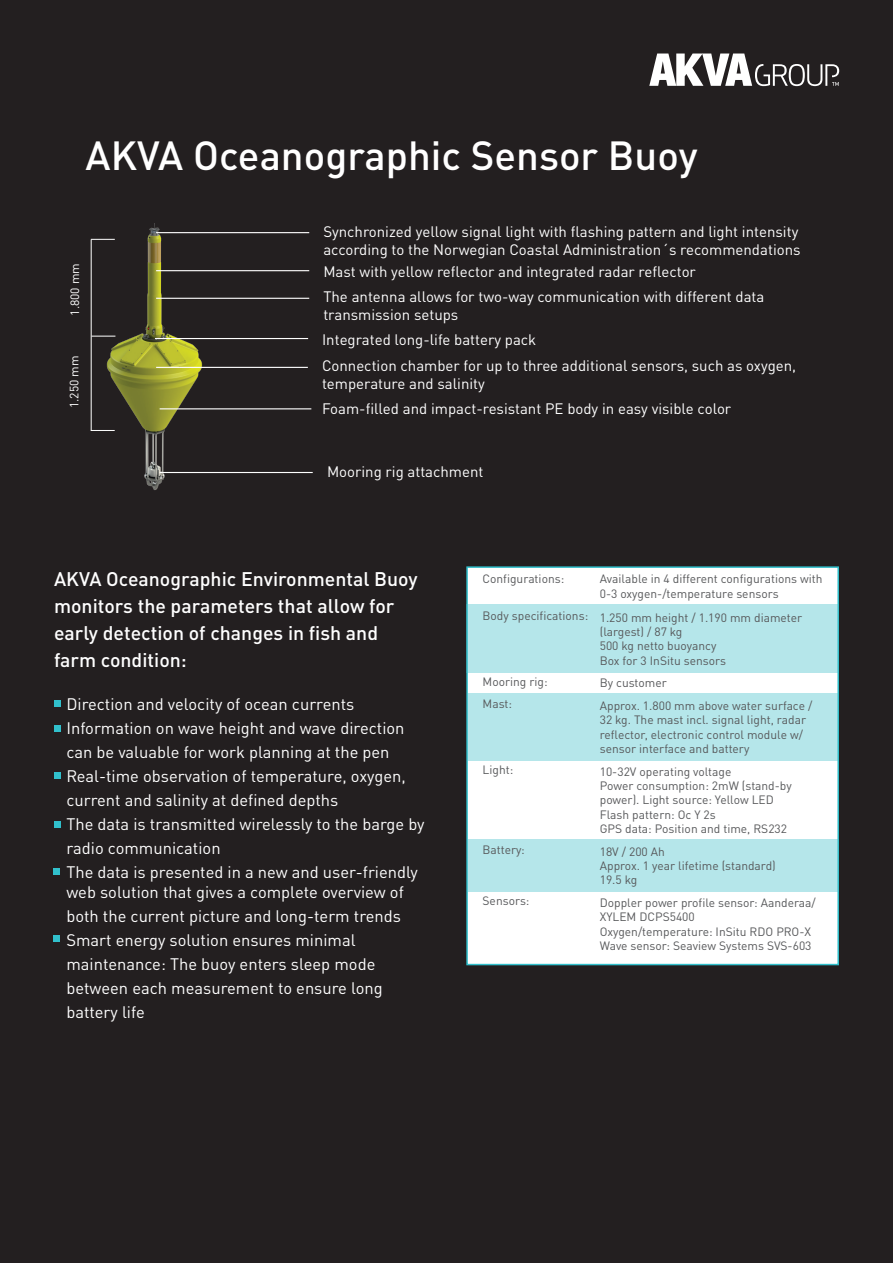
<style>
.page{position:relative;width:893px;height:1263px;background:#fff}
.page>*{position:absolute;margin:0;border:0;box-sizing:border-box;transform-origin:0 0}
.t1{font:500 40.2px "DINOT";color:#fff}
.t2{font:500 19.5px/27px "DINOT";color:#fff}
.t3{font:16.5px/24px "DINOT";color:#fff}
.t4{font:15px/18px "DINOT";color:#fff}
.t5{font:12px/14.4px "DINOT";color:#57585a}
.t6{font:12px "DINOT";color:#fff}
</style>
<div class="page">
<div style="left:0;top:499px;width:893px;height:764px;background:#231f20"></div>
<div style="left:0;top:0;width:893px;height:506px;background:#231f20"></div>
<div style="left:466px;top:566px;width:373px;height:399px;background:#fff;border:2px solid #31c0cc"></div>
<img style="left:98px;top:223px;width:114px;height:267px">
<hr style="left:156px;top:270px;width:153px;height:1px;background:#fff">
<hr style="left:156px;top:298px;width:153px;height:1px;background:#fff">
<hr style="left:155px;top:338px;width:153px;height:1px;background:#fff">
<hr style="left:156px;top:367px;width:152px;height:1px;background:#fff">
<hr style="left:160px;top:408px;width:151px;height:1px;background:#fff">
<hr style="left:160px;top:472px;width:153px;height:1px;background:#fff">
<hr style="left:156px;top:232px;width:153px;height:1px;background:#fff">
<div style="left:466px;top:604px;width:373px;height:69px;background:#b5e6ea"></div>
<div style="left:467px;top:693px;width:371px;height:68px;background:#b5e6ea"></div>
<div style="left:468px;top:839px;width:370px;height:53px;background:#b5e6ea"></div>
<svg style="left:54px;top:700px;width:6px;height:6px"></svg>
<svg style="left:54px;top:726px;width:6px;height:6px"></svg>
<svg style="left:54px;top:772px;width:6px;height:6px"></svg>
<div style="left:54px;top:821px;width:6px;height:7px;background:#31c0cc"></div>
<svg style="left:54px;top:868px;width:6px;height:6px"></svg>
<svg style="left:54px;top:936px;width:6px;height:6px"></svg>
<hr style="left:91px;top:240px;width:1px;height:191px;background:#fff">
<svg style="left:91px;top:239px;width:24px;height:1px"></svg>
<svg style="left:92px;top:430px;width:23px;height:1px"></svg>
<svg style="left:92px;top:336px;width:23px;height:1px"></svg>
<svg style="left:649px;top:54px;width:190px;height:32px"></svg>
<h1 class="t1" style="left:86px;top:125px;width:614px">AKVA Oceanographic Sensor Buoy</h1>
<p class="t6" style="left:66px;top:316px;width:54px;rotate:-90deg">1.800 mm</p>
<p class="t6" style="left:65px;top:408px;width:54px;rotate:-90deg">1.250 mm</p>
<p class="t4" style="left:323px;top:221px;width:479px">Synchronized yellow signal light with flashing pattern and light intensity according to the Norwegian Coastal Administration´s recommendations</p>
<p class="t4" style="left:323px;top:257px;width:443px;line-height:25.5px">Mast with yellow reflector and integrated radar reflector<br>The antenna allows for two-way communication with different data</p>
<p class="t4" style="left:322px;top:301px;width:216px;line-height:24.5px">transmission setups<br>Integrated long-life battery pack</p>
<p class="t4" style="left:322px;top:355px;width:476px">Connection chamber for up to three additional sensors, such as oxygen, temperature and salinity</p>
<p class="t4" style="left:322px;top:398px;width:411px">Foam-filled and impact-resistant PE body in easy visible color</p>
<p class="t4" style="left:327px;top:462px;width:158px">Mooring rig attachment</p>
<h2 class="t2" style="left:54px;top:564px;width:365px">AKVA Oceanographic Environmental Buoy monitors the parameters that allow for early detection of changes in fish and farm condition:</h2>
<p class="t3" style="left:66px;top:691px;width:360px">Direction and velocity of ocean currents Information on wave height and wave direction can be valuable for work planning at the pen Real-time observation of temperature, oxygen, current and salinity at defined depths<br>The data is transmitted wirelessly to the barge by radio communication<br>The data is presented in a new and user-friendly</p>
<h3 class="t3" style="left:66px;top:878px;width:339px">web solution that gives a complete overview of both the current picture and long-term trends Smart energy solution ensures minimal maintenance: The buoy enters sleep mode between each measurement to ensure long battery life</h3>
<p class="t5" style="left:483px;top:571px;width:83px">Configurations:</p>
<p class="t5" style="left:483px;top:607px;width:107px">Body specifications:</p>
<p class="t5" style="left:483px;top:669px;width:67px;line-height:22.5px">Mooring rig:<br>Mast:</p>
<p class="t5" style="left:483px;top:761px;width:32px">Light:</p>
<p class="t5" style="left:483px;top:841px;width:44px">Battery:</p>
<p class="t5" style="left:483px;top:893px;width:48px">Sensors:</p>
<p class="t5" style="left:600px;top:571px;width:224px">Available in 4 different configurations with<br>0-3 oxygen-/temperature sensors</p>
<p class="t5" style="left:600px;top:609px;width:204px">1.250 mm height / 1.190 mm diameter (largest) / 87 kg<br>500 kg netto buoyancy<br>Box for 3 InSitu sensors</p>
<p class="t5" style="left:600px;top:671px;width:214px;line-height:22.5px">By customer<br>Approx. 1.800 mm above water surface /</p>
<p class="t5" style="left:600px;top:712px;width:208px">32 kg. The mast incl. signal light, radar reflector, electronic control module w/ sensor interface and battery</p>
<p class="t5" style="left:600px;top:763px;width:194px">10-32V operating voltage<br>Power consumption: 2mW (stand-by power). Light source: Yellow LED<br>Flash pattern: Oc Y 2s<br>GPS data: Position and time, RS232</p>
<p class="t5" style="left:600px;top:843px;width:177px">18V / 200 Ah<br>Approx. 1 year lifetime (standard)<br>19.5 kg</p>
<p class="t5" style="left:600px;top:894px;width:218px">Doppler power profile sensor: Aanderaa/ XYLEM DCPS5400<br>Oxygen/temperature: InSitu RDO PRO-X Wave sensor: Seaview Systems SVS-603</p>
</div>
